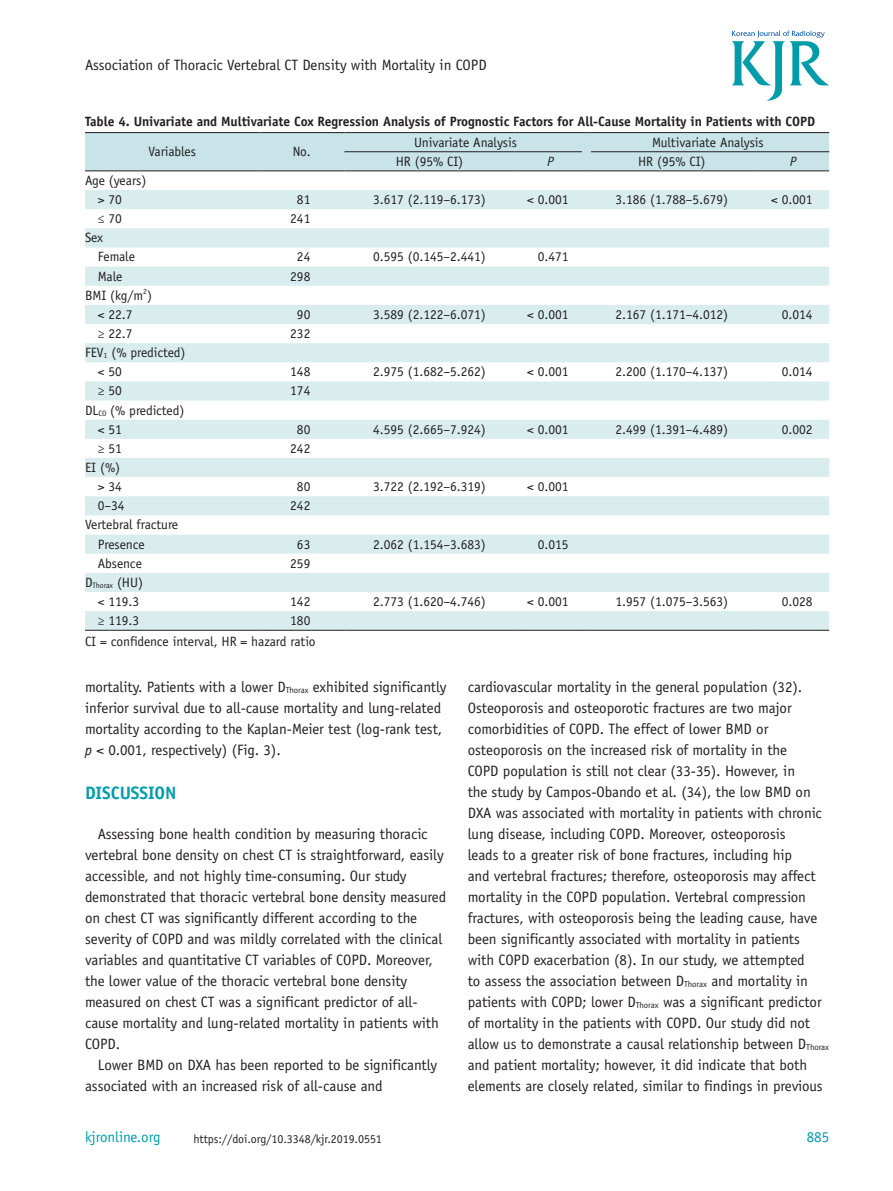
<style>
.page{position:relative;width:893px;height:1191px;background:#fff}
.page>*{position:absolute;margin:0;border:0;box-sizing:border-box;transform-origin:0 0}
.t1{font:700 18px "Officina Sans Std";letter-spacing:-.005em;color:#009caa}
.t2{font:15px/21px "Officina Sans Std";letter-spacing:-.005em;color:#231f20}
.t3{font:15px "Officina Sans Std";letter-spacing:-.005em;color:#009caa}
.t4{font:13.5px/19.2px "Officina Sans Std";letter-spacing:-.005em;color:#231f20}
.t5{font:700 13.5px "Officina Sans Std";letter-spacing:-.005em;color:#231f20}
.t6{font:italic 13.5px "Officina Sans Std";color:#231f20}
.t7{font:12px "Officina Sans Std";letter-spacing:-.005em;color:#231f20}
.t8{font:7.8px "Officina Sans Std";letter-spacing:-.005em;color:#231f20}
.s1{font-size:13.5px}
.s2{font-style:italic}
</style>
<div class="page">
<svg style="left:732px;top:31px;width:97px;height:70px"></svg>
<div style="left:85px;top:133px;width:744px;height:37px;background:#c9e4e9"></div>
<svg style="left:85px;top:190px;width:744px;height:440px;fill:#dceef0"></svg>
<hr style="left:344px;top:151px;width:170px;height:1px;background:#231f20">
<hr style="left:514px;top:151px;width:73px;height:1px;background:#231f20">
<hr style="left:587px;top:151px;width:170px;height:1px;background:#231f20">
<hr style="left:757px;top:151px;width:72px;height:1px;background:#231f20">
<hr style="left:85px;top:630px;width:174px;height:1px;background:#231f20">
<hr style="left:259px;top:630px;width:85px;height:1px;background:#231f20">
<hr style="left:344px;top:630px;width:170px;height:1px;background:#231f20">
<hr style="left:514px;top:630px;width:73px;height:1px;background:#231f20">
<hr style="left:587px;top:630px;width:170px;height:1px;background:#231f20">
<hr style="left:757px;top:630px;width:72px;height:1px;background:#231f20">
<hr style="left:85px;top:132px;width:174px;height:1px;background:#231f20">
<hr style="left:259px;top:132px;width:85px;height:1px;background:#231f20">
<hr style="left:85px;top:170px;width:174px;height:1px;background:#231f20">
<hr style="left:259px;top:170px;width:85px;height:1px;background:#231f20">
<hr style="left:344px;top:132px;width:170px;height:1px;background:#231f20">
<hr style="left:514px;top:132px;width:73px;height:1px;background:#231f20">
<hr style="left:587px;top:132px;width:170px;height:1px;background:#231f20">
<hr style="left:757px;top:132px;width:72px;height:1px;background:#231f20">
<hr style="left:344px;top:170px;width:170px;height:1px;background:#231f20">
<hr style="left:514px;top:170px;width:73px;height:1px;background:#231f20">
<hr style="left:587px;top:170px;width:170px;height:1px;background:#231f20">
<hr style="left:757px;top:170px;width:72px;height:1px;background:#231f20">
<div style="left:583px;top:147px;width:8px;height:9px;background:#c9e4e9"></div>
<p class="t2" style="left:85px;top:54px;width:403px">Association of Thoracic Vertebral CT Density with Mortality in COPD</p>
<p class="t5" style="left:85px;top:113px;width:731px">Table 4. Univariate and Multivariate Cox Regression Analysis of Prognostic Factors for All-Cause Mortality in Patients with COPD</p>
<p class="t4" style="left:148px;top:142px;width:49px">Variables</p>
<p class="t4" style="left:293px;top:142px;width:20px">No.</p>
<p class="t4" style="left:414px;top:132px;width:104px">Univariate Analysis</p>
<p class="t4" style="left:652px;top:132px;width:113px">Multivariate Analysis</p>
<p class="t4" style="left:396px;top:152px;width:69px">HR (95% CI)</p>
<p class="t6" style="left:547px;top:153px;width:8px">P</p>
<p class="t4" style="left:638px;top:152px;width:69px">HR (95% CI)</p>
<p class="t6" style="left:790px;top:153px;width:8px">P</p>
<p class="t4" style="left:98px;top:171px;width:50px;text-indent:-13px">Age (years) &gt; 70</p>
<p class="t4" style="left:297px;top:190px;width:15px">81</p>
<p class="t4" style="left:373px;top:190px;width:114px">3.617 (2.119–6.173)</p>
<p class="t4" style="left:527px;top:190px;width:43px">&lt; 0.001</p>
<p class="t4" style="left:616px;top:190px;width:114px">3.186 (1.788–5.679)</p>
<p class="t4" style="left:771px;top:190px;width:43px">&lt; 0.001</p>
<p class="t4" style="left:98px;top:209px;width:26px">≤ 70</p>
<p class="t4" style="left:290px;top:209px;width:22px">241</p>
<p class="t4" style="left:98px;top:228px;width:39px;text-indent:-13px">Sex<br>Female</p>
<p class="t4" style="left:297px;top:247px;width:15px">24</p>
<p class="t4" style="left:373px;top:247px;width:114px">0.595 (0.145–2.441)</p>
<p class="t4" style="left:538px;top:247px;width:32px">0.471</p>
<p class="t4" style="left:98px;top:266px;width:26px">Male</p>
<p class="t4" style="left:290px;top:266px;width:22px">298</p>
<p class="t4" style="left:85px;top:285px;width:69px;text-align:center">BMI (kg/m<sup>2</sup>) &lt; 22.7</p>
<p class="t4" style="left:297px;top:305px;width:15px">90</p>
<p class="t4" style="left:373px;top:305px;width:114px">3.589 (2.122–6.071)</p>
<p class="t4" style="left:527px;top:305px;width:43px">&lt; 0.001</p>
<p class="t4" style="left:616px;top:305px;width:114px">2.167 (1.171–4.012)</p>
<p class="t4" style="left:782px;top:305px;width:32px">0.014</p>
<p class="t4" style="left:98px;top:324px;width:36px">≥ 22.7</p>
<p class="t4" style="left:290px;top:324px;width:22px">232</p>
<p class="t4" style="left:98px;top:343px;width:89px;text-indent:-13px">FEV<sub>1</sub> (% predicted) &lt; 50</p>
<p class="t4" style="left:290px;top:362px;width:22px">148</p>
<p class="t4" style="left:373px;top:362px;width:114px">2.975 (1.682–5.262)</p>
<p class="t4" style="left:527px;top:362px;width:43px">&lt; 0.001</p>
<p class="t4" style="left:616px;top:362px;width:114px">2.200 (1.170–4.137)</p>
<p class="t4" style="left:782px;top:362px;width:32px">0.014</p>
<p class="t4" style="left:98px;top:381px;width:26px">≥ 50</p>
<p class="t4" style="left:290px;top:381px;width:22px">174</p>
<p class="t4" style="left:98px;top:400px;width:88px;text-indent:-13px">DL<sub>CO</sub> (% predicted) &lt; 51</p>
<p class="t4" style="left:297px;top:419px;width:15px">80</p>
<p class="t4" style="left:373px;top:419px;width:114px">4.595 (2.665–7.924)</p>
<p class="t4" style="left:527px;top:419px;width:43px">&lt; 0.001</p>
<p class="t4" style="left:616px;top:419px;width:114px">2.499 (1.391–4.489)</p>
<p class="t4" style="left:782px;top:419px;width:32px">0.002</p>
<p class="t4" style="left:98px;top:439px;width:26px">≥ 51</p>
<p class="t4" style="left:290px;top:439px;width:22px">242</p>
<p class="t4" style="left:85px;top:458px;width:38px;text-align:right">EI (%) &gt; 34</p>
<p class="t4" style="left:297px;top:477px;width:15px">80</p>
<p class="t4" style="left:373px;top:477px;width:114px">3.722 (2.192–6.319)</p>
<p class="t4" style="left:527px;top:477px;width:43px">&lt; 0.001</p>
<p class="t4" style="left:98px;top:496px;width:28px">0–34</p>
<p class="t4" style="left:290px;top:496px;width:22px">242</p>
<p class="t4" style="left:98px;top:515px;width:82px;text-indent:-13px">Vertebral fracture<br>Presence</p>
<p class="t4" style="left:297px;top:534px;width:15px">63</p>
<p class="t4" style="left:373px;top:534px;width:114px">2.062 (1.154–3.683)</p>
<p class="t4" style="left:538px;top:534px;width:32px">0.015</p>
<p class="t4" style="left:98px;top:553px;width:46px">Absence</p>
<p class="t4" style="left:290px;top:553px;width:22px">259</p>
<p class="t8" style="left:85px;top:581px;width:60px"><sup>D</sup>Thorax <span class="s1">(HU)</span></p>
<p class="t4" style="left:98px;top:592px;width:43px">&lt; 119.3</p>
<p class="t4" style="left:290px;top:592px;width:22px">142</p>
<p class="t4" style="left:373px;top:592px;width:114px">2.773 (1.620–4.746)</p>
<p class="t4" style="left:527px;top:592px;width:43px">&lt; 0.001</p>
<p class="t4" style="left:616px;top:592px;width:114px">1.957 (1.075–3.563)</p>
<p class="t4" style="left:782px;top:592px;width:32px">0.028</p>
<p class="t4" style="left:98px;top:611px;width:43px">≥ 119.3</p>
<p class="t4" style="left:85px;top:610px;width:232px;line-height:20.7px;text-indent:205px">180<br>CI = confidence interval, HR = hazard ratio</p>
<p class="t2" style="left:85px;top:676px;width:363px">mortality. Patients with a lower D<sub>Thorax</sub> exhibited significantly inferior survival due to all-cause mortality and lung-related mortality according to the Kaplan-Meier test (log-rank test, <span class="s2">p</span> &lt; 0.001, respectively) (Fig. 3).</p>
<p class="t1" style="left:85px;top:782px;width:93px">DISCUSSION</p>
<p class="t2" style="left:98px;top:823px;width:331px">Assessing bone health condition by measuring thoracic</p>
<p class="t2" style="left:85px;top:844px;width:360px">vertebral bone density on chest CT is straightforward, easily</p>
<p class="t2" style="left:85px;top:865px;width:323px">accessible, and not highly time-consuming. Our study</p>
<p class="t2" style="left:85px;top:886px;width:363px">demonstrated that thoracic vertebral bone density measured</p>
<p class="t2" style="left:85px;top:907px;width:334px">on chest CT was significantly different according to the</p>
<p class="t2" style="left:85px;top:928px;width:359px">severity of COPD and was mildly correlated with the clinical</p>
<p class="t2" style="left:85px;top:949px;width:350px">variables and quantitative CT variables of COPD. Moreover,</p>
<p class="t2" style="left:85px;top:970px;width:324px">the lower value of the thoracic vertebral bone density</p>
<p class="t2" style="left:85px;top:991px;width:334px">measured on chest CT was a significant predictor of all-</p>
<p class="t2" style="left:85px;top:1012px;width:355px">cause mortality and lung-related mortality in patients with</p>
<p class="t2" style="left:85px;top:1033px;width:37px">COPD.</p>
<p class="t2" style="left:98px;top:1054px;width:341px">Lower BMD on DXA has been reported to be significantly</p>
<p class="t2" style="left:85px;top:1075px;width:299px">associated with an increased risk of all-cause and</p>
<p class="t3" style="left:85px;top:1128px;width:77px">kjronline.org</p>
<p class="t7" style="left:194px;top:1132px;width:190px">https://doi.org/10.3348/kjr.2019.0551</p>
<p class="t2" style="left:468px;top:676px;width:363px">cardiovascular mortality in the general population (32).<br>Osteoporosis and osteoporotic fractures are two major comorbidities of COPD. The effect of lower BMD or osteoporosis on the increased risk of mortality in the<br>COPD population is still not clear (33-35). However, in<br>the study by Campos-Obando et al. (34), the low BMD on DXA was associated with mortality in patients with chronic lung disease, including COPD. Moreover, osteoporosis<br>leads to a greater risk of bone fractures, including hip<br>and vertebral fractures; therefore, osteoporosis may affect mortality in the COPD population. Vertebral compression fractures, with osteoporosis being the leading cause, have been significantly associated with mortality in patients with COPD exacerbation (8). In our study, we attempted<br>to assess the association between D<sub>Thorax</sub> and mortality in patients with COPD; lower D<sub>Thorax</sub> was a significant predictor of mortality in the patients with COPD. Our study did not allow us to demonstrate a causal relationship between D<sub>Thorax </sub>and patient mortality; however, it did indicate that both elements are closely related, similar to findings in previous</p>
<p class="t3" style="left:807px;top:1128px;width:24px">885</p>
</div>
